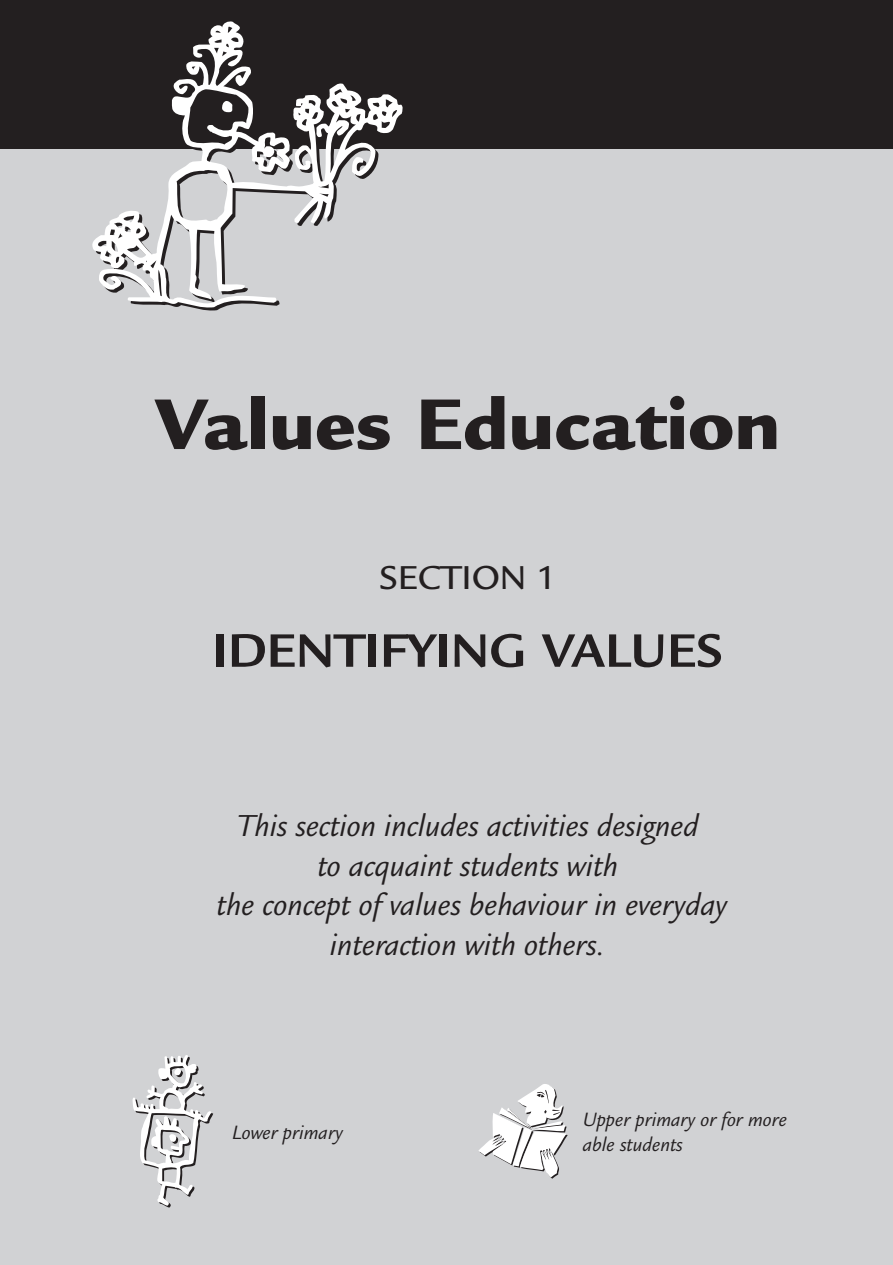
<style>
.page{position:relative;width:893px;height:1265px;background:#fff}
.page>*{position:absolute;margin:0;border:0;box-sizing:border-box;transform-origin:0 0}
.t1{font:300px "Letterine Archetipetti One";color:#fff}
.t2{font:900 78px "Legacy Sans";color:#231f20}
.t3{font:700 51px "Legacy Sans";color:#231f20}
.t4{font:500 36px "Legacy Sans";color:#231f20}
.t5{font:italic 33px/39.6px "Legacy Sans";color:#231f20;text-align:center}
.t6{font:italic 21px/25.2px "Legacy Sans";color:#231f20}
</style>
<div class="page">
<div style="left:0;top:0;width:893px;height:1264px;background:#d1d2d4"></div>
<div style="left:0;top:0;width:893px;height:149px;background:#231f20"></div>
<svg style="left:478px;top:1084px;width:90px;height:94px"></svg>
<svg style="left:132px;top:1055px;width:81px;height:152px"></svg>
<h1 class="t1" style="left:87px;top:-88px;width:326px">q</h1>
<h2 class="t2" style="left:155px;top:378px;width:626px">Values Education</h2>
<p class="t4" style="left:380px;top:556px;width:178px">SECTION 1</p>
<h3 class="t3" style="left:213px;top:621px;width:511px">IDENTIFYING VALUES</h3>
<p class="t5" style="left:217px;top:806px;width:512px">This section includes activities designed<br>to acquaint students with<br>the concept of values behaviour in everyday interaction with others.</p>
<p class="t6" style="left:232px;top:1120px;width:112px">Lower primary</p>
<p class="t6" style="left:583px;top:1107px;width:206px">Upper primary or for more able students</p>
</div>
